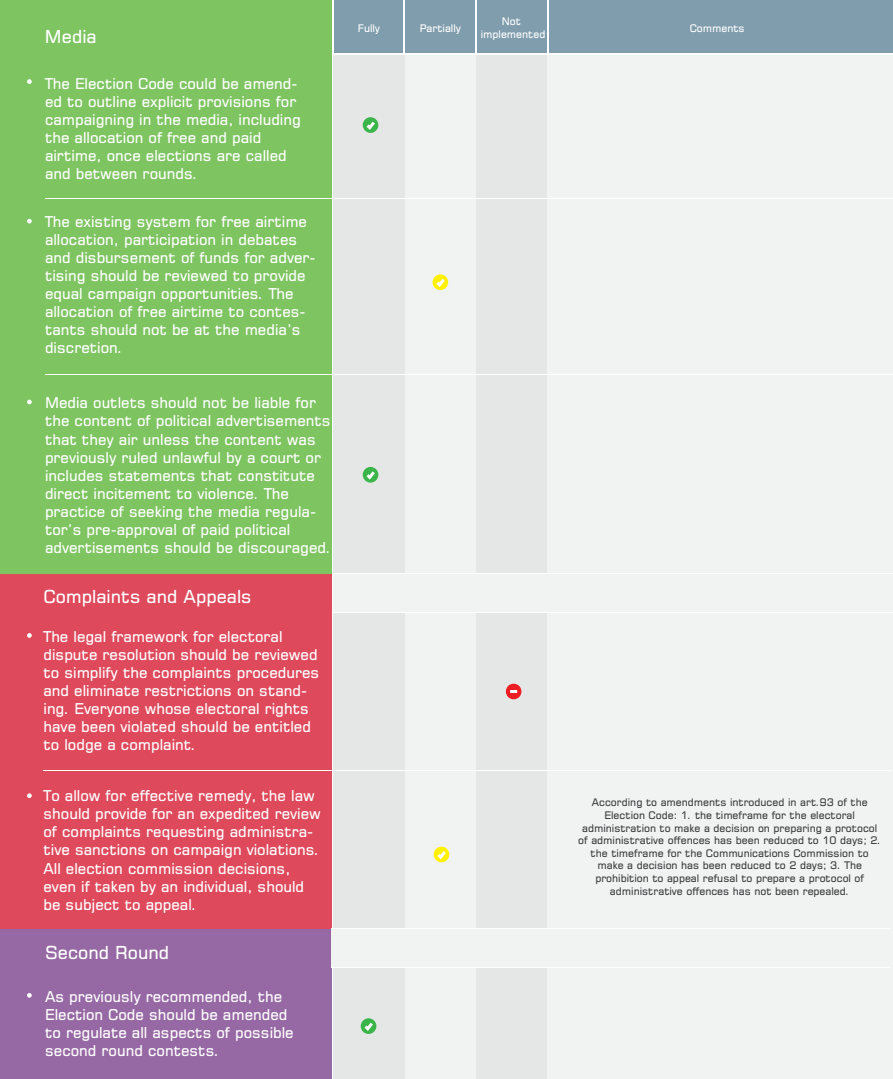
<style>
.page{position:relative;width:893px;height:1079px;background:#fff}
.page>*{position:absolute;margin:0;border:0;box-sizing:border-box;transform-origin:0 0}
.t1{font:18px "BPG Banner Quadro Square Caps";color:#fff}
.t2{font:15px/18px "BPG Banner";color:#fff}
.t3{font:10.5px/12.6px "BPG Banner";color:#3e3e3f;text-align:center}
.t4{font:10.5px/12.6px "BPG Banner Super Square Caps";color:#fff;text-align:center}
</style>
<div class="page">
<div style="left:0;top:928px;width:331px;height:150px;background:#9669a4"></div>
<div style="left:404px;top:53px;width:72px;height:1025px;background:#f1f3f3"></div>
<div style="left:333px;top:53px;width:71px;height:1025px;background:#e5e6e6"></div>
<div style="left:476px;top:53px;width:72px;height:1025px;background:#e5e6e6"></div>
<div style="left:547px;top:53px;width:346px;height:1025px;background:#f1f3f3"></div>
<div style="left:333px;top:0;width:560px;height:54px;background:#809dad"></div>
<hr style="left:404px;top:0;width:1px;height:54px;background:#fff">
<hr style="left:332px;top:0;width:2px;height:54px;background:#fff">
<hr style="left:475px;top:0;width:2px;height:54px;background:#fff">
<hr style="left:547px;top:0;width:2px;height:53px;background:#fff">
<hr style="left:333px;top:53px;width:559px;height:1px;background:#fff">
<hr style="left:333px;top:54px;width:559px;height:1px;background:#fff">
<div style="left:0;top:573px;width:331px;height:355px;background:#df495c"></div>
<div style="left:0;top:0;width:331px;height:573px;background:#7ec461"></div>
<div style="left:333px;top:573px;width:560px;height:39px;background:#f1f3f3"></div>
<hr style="left:333px;top:573px;width:560px;height:1px;background:#fff">
<hr style="left:333px;top:612px;width:560px;height:1px;background:#fff">
<div style="left:331px;top:928px;width:560px;height:39px;background:#f1f3f3"></div>
<hr style="left:331px;top:928px;width:560px;height:1px;background:#fff">
<hr style="left:331px;top:966px;width:560px;height:1px;background:#fff">
<svg style="left:363px;top:118px;width:15px;height:14px"></svg>
<svg style="left:363px;top:466px;width:15px;height:16px"></svg>
<svg style="left:363px;top:468px;width:15px;height:13px"></svg>
<svg style="left:505px;top:683px;width:17px;height:16px"></svg>
<svg style="left:361px;top:1019px;width:15px;height:13px"></svg>
<hr style="left:45px;top:374px;width:848px;height:1px;background:#fff">
<hr style="left:45px;top:198px;width:848px;height:1px;background:#fff">
<hr style="left:44px;top:769px;width:847px;height:1px;background:#fff">
<svg style="left:432px;top:274px;width:16px;height:16px"></svg>
<svg style="left:433px;top:275px;width:15px;height:14px"></svg>
<svg style="left:434px;top:847px;width:15px;height:14px"></svg>
<svg style="left:27px;top:79px;width:5px;height:5px"></svg>
<svg style="left:27px;top:219px;width:5px;height:4px"></svg>
<svg style="left:27px;top:399px;width:5px;height:5px"></svg>
<svg style="left:27px;top:633px;width:5px;height:4px"></svg>
<svg style="left:27px;top:793px;width:5px;height:4px"></svg>
<svg style="left:27px;top:993px;width:5px;height:4px"></svg>
<p class="t1" style="left:45px;top:29px;width:53px">Media</p>
<p class="t2" style="left:45px;top:76px;width:257px">The Election Code could be amend&shy;ed to outline explicit provisions for campaigning in the media, including the allocation of free and paid airtime, once elections are called and between rounds.</p>
<p class="t2" style="left:45px;top:214px;width:272px">The existing system for free airtime allocation, participation in debates and disbursement of funds for adver&shy;tising should be reviewed to provide equal campaign opportunities. The allocation of free airtime to contes&shy;tants should not be at the media’s discretion.</p>
<p class="t2" style="left:45px;top:395px;width:288px">Media outlets should not be liable for the content of political advertisements that they air unless the content was previously ruled unlawful by a court or includes statements that constitute direct incitement to violence. The practice of seeking the media regula&shy;tor’s pre-approval of paid political advertisements should be discouraged.</p>
<p class="t1" style="left:44px;top:589px;width:210px">Complaints and Appeals</p>
<p class="t2" style="left:44px;top:628px;width:277px">The legal framework for electoral dispute resolution should be reviewed to simplify the complaints procedures and eliminate restrictions on stand&shy;ing. Everyone whose electoral rights have been violated should be entitled to lodge a complaint.</p>
<p class="t2" style="left:43px;top:788px;width:279px">To allow for effective remedy, the law should provide for an expedited review of complaints requesting administra&shy;tive sanctions on campaign violations.<br>All election commission decisions, even if taken by an individual, should be subject to appeal.</p>
<p class="t1" style="left:45px;top:944px;width:125px">Second Round</p>
<p class="t2" style="left:45px;top:988px;width:250px">As previously recommended, the<br>Election Code should be amended to regulate all aspects of possible second round contests.</p>
<p class="t4" style="left:358px;top:23px;width:24px">Fully</p>
<p class="t4" style="left:481px;top:16px;width:66px">Not implemented</p>
<p class="t4" style="left:420px;top:23px;width:43px">Partially</p>
<p class="t4" style="left:690px;top:23px;width:56px">Comments</p>
<p class="t3" style="left:578px;top:797px;width:304px">According to amendments introduced in art.93 of the Election Code: 1. the timeframe for the electoral administration to make a decision on preparing a protocol of administrative offences has been reduced to 10 days; 2. the timeframe for the Communications Commission to make a decision has been reduced to 2 days; 3. The prohibition to appeal refusal to prepare a protocol of administrative offences has not been repealed.</p>
</div>
